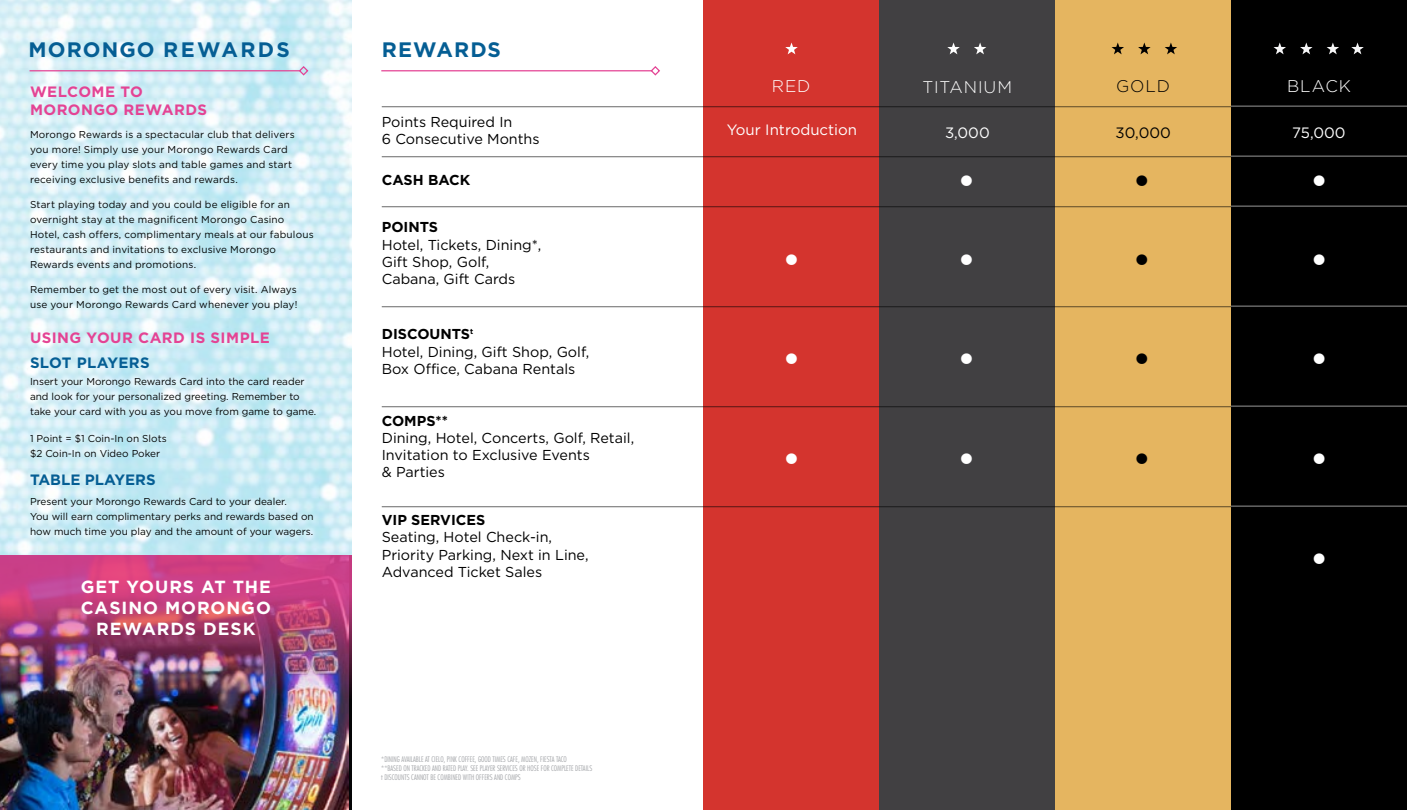
<style>
.page{position:relative;width:1407px;height:810px;background:#fff}
.page>*{position:absolute;margin:0;border:0;box-sizing:border-box;transform-origin:0 0}
.t1{font:37.5px "Times";color:#fff}
.t2{font:37.5px "Times";color:#000}
.t3{font:700 20.88px "Gotham HTF";letter-spacing:.055em;color:#055e94}
.t4{font:700 17.5px/21px "Gotham HTF";letter-spacing:.055em;color:#fff;text-align:center}
.t5{font:300 16.88px "Gotham HTF";letter-spacing:.055em;color:#fff}
.t6{font:300 16.88px "Gotham HTF";color:#000}
.t7{font:700 15px/18px "Gotham HTF";letter-spacing:.03em;color:#e44394}
.t8{font:15px "Gotham HTF";color:#fff}
.t9{font:700 15px "Gotham HTF";color:#055e94}
.t10{font:700 15px "Gotham HTF";letter-spacing:.025em;color:#055e94}
.t11{font:15px "Gotham HTF";color:#000}
.t12{font:14.38px/17.2px "Gotham HTF";color:#000}
.t13{font:700 14.38px "Gotham HTF";color:#000}
.t14{font:10px/15px "Gotham HTF";letter-spacing:.005em;color:#010404}
.t15{font:300 condensed 7.5px/9px "Futura Std";color:#a5a7aa}
.s1{font-weight:700}
</style>
<div class="page">
<img style="left:0;top:0;width:352px;height:555px">
<img style="left:0;top:709px;width:349px;height:101px">
<img style="left:0;top:555px;width:352px;height:154px">
<div style="left:1055px;top:0;width:175px;height:810px;background:#e5b560"></div>
<div style="left:703px;top:0;width:176px;height:810px;background:#d4342e"></div>
<div style="left:1231px;top:0;width:175px;height:810px;background:#000"></div>
<div style="left:879px;top:0;width:176px;height:810px;background:#414042"></div>
<svg style="left:785px;top:42px;width:12px;height:12px"></svg>
<svg style="left:947px;top:42px;width:12px;height:12px"></svg>
<svg style="left:1111px;top:42px;width:12px;height:12px"></svg>
<svg style="left:1165px;top:42px;width:12px;height:12px"></svg>
<svg style="left:974px;top:42px;width:12px;height:12px"></svg>
<svg style="left:1138px;top:42px;width:12px;height:12px"></svg>
<svg style="left:1273px;top:42px;width:12px;height:12px"></svg>
<svg style="left:1326px;top:42px;width:12px;height:12px"></svg>
<svg style="left:1300px;top:42px;width:12px;height:12px"></svg>
<svg style="left:1351px;top:42px;width:12px;height:12px"></svg>
<hr style="left:381px;top:70px;width:270px;height:1px;background:#e44394">
<svg style="left:649px;top:66px;width:11px;height:10px"></svg>
<hr style="left:382px;top:106px;width:1024px;height:1px;background:#000">
<hr style="left:382px;top:156px;width:1024px;height:1px;background:#000">
<hr style="left:382px;top:206px;width:1024px;height:1px;background:#000">
<hr style="left:382px;top:306px;width:1024px;height:1px;background:#000">
<hr style="left:382px;top:406px;width:1024px;height:1px;background:#000">
<hr style="left:382px;top:506px;width:1024px;height:1px;background:#000">
<hr style="left:1230px;top:106px;width:176px;height:1px;background:#fff">
<hr style="left:1230px;top:156px;width:176px;height:1px;background:#fff">
<hr style="left:1230px;top:206px;width:176px;height:1px;background:#fff">
<hr style="left:1230px;top:306px;width:176px;height:1px;background:#fff">
<hr style="left:1230px;top:406px;width:176px;height:1px;background:#fff">
<hr style="left:1230px;top:506px;width:176px;height:1px;background:#fff">
<hr style="left:30px;top:70px;width:270px;height:1px;background:#e44394">
<svg style="left:298px;top:65px;width:11px;height:11px"></svg>
<h2 class="t3" style="left:28px;top:38px;width:263px">MORONGO REWARDS</h2>
<h3 class="t7" style="left:30px;top:82px;width:178px">WELCOME TO<br>MORONGO REWARDS</h3>
<p class="t14" style="left:30px;top:126px;width:266px">Morongo Rewards is a spectacular club that delivers you more! Simply use your Morongo Rewards Card every time you play slots and table games and start receiving exclusive benefits and rewards.</p>
<p class="t14" style="left:30px;top:196px;width:285px">Start playing today and you could be eligible for an overnight stay at the magnificent Morongo Casino Hotel, cash offers, complimentary meals at our fabulous restaurants and invitations to exclusive Morongo Rewards events and promotions.</p>
<p class="t14" style="left:30px;top:281px;width:269px">Remember to get the most out of every visit. Always use your Morongo Rewards Card whenever you play!</p>
<h3 class="t7" style="left:30px;top:328px;width:241px">USING YOUR CARD IS SIMPLE</h3>
<h3 class="t10" style="left:30px;top:354px;width:121px">SLOT PLAYERS</h3>
<p class="t14" style="left:30px;top:373px;width:288px">Insert your Morongo Rewards Card into the card reader and look for your personalized greeting. Remember to take your card with you as you move from game to game.</p>
<p class="t14" style="left:30px;top:430px;width:138px">1 Point = $1 Coin-In on Slots $2 Coin-In on Video Poker</p>
<h3 class="t9" style="left:30px;top:471px;width:127px">TABLE PLAYERS</h3>
<p class="t14" style="left:30px;top:493px;width:285px">Present your Morongo Rewards Card to your dealer.<br>You will earn complimentary perks and rewards based on how much time you play and the amount of your wagers.</p>
<h3 class="t4" style="left:81px;top:576px;width:192px">GET YOURS AT THE<br>CASINO MORONGO<br>REWARDS DESK</h3>
<h2 class="t3" style="left:382px;top:38px;width:121px">REWARDS</h2>
<h3 class="t12" style="left:382px;top:113px;width:159px">Points Required In<br>6 Consecutive Months</h3>
<h3 class="t13" style="left:382px;top:171px;width:90px">CASH BACK</h3>
<h3 class="t13" style="left:382px;top:219px;width:58px">POINTS</h3>
<h3 class="t12" style="left:382px;top:236px;width:161px">Hotel, Tickets, Dining*,<br>Gift Shop, Golf,<br>Cabana, Gift Cards</h3>
<h3 class="t12" style="left:382px;top:325px;width:209px"><span class="s1">DISCOUNTS</span><sup>t<br></sup>Hotel, Dining, Gift Shop, Golf,<br>Box Office, Cabana Rentals</h3>
<h3 class="t13" style="left:382px;top:412px;width:68px">COMPS**</h3>
<h3 class="t12" style="left:382px;top:429px;width:254px">Dining, Hotel, Concerts, Golf, Retail,<br>Invitation to Exclusive Events<br>&amp; Parties</h3>
<h3 class="t13" style="left:382px;top:512px;width:105px">VIP SERVICES</h3>
<h3 class="t12" style="left:382px;top:528px;width:208px">Seating, Hotel Check-in,<br>Priority Parking, Next in Line,<br>Advanced Ticket Sales</h3>
<p class="t15" style="left:381px;top:755px;width:212px">*DINING AVAILABLE AT CIELO, PINK COFFEE, GOOD TIMES CAFE, MOZEN, FIESTA TACO<br>**BASED ON TRACKED AND RATED PLAY. SEE PLAYER SERVICES OR HOSE FOR COMPLETE DETAILS t DISCOUNTS CANNOT BE COMBINED WITH OFFERS AND COMPS</p>
<h3 class="t5" style="left:772px;top:77px;width:40px">RED</h3>
<h3 class="t6" style="left:1116px;top:77px;width:55px">GOLD</h3>
<h3 class="t5" style="left:1286px;top:77px;width:65px">BLACK</h3>
<h3 class="t5" style="left:922px;top:78px;width:91px">TITANIUM</h3>
<h3 class="t8" style="left:726px;top:122px;width:132px">Your Introduction</h3>
<h3 class="t8" style="left:945px;top:124px;width:46px">3,000</h3>
<h3 class="t11" style="left:1115px;top:124px;width:57px">30,000</h3>
<h3 class="t8" style="left:1292px;top:124px;width:55px">75,000</h3>
<h1 class="t1" style="left:960px;top:146px;width:15px">•</h1>
<h1 class="t2" style="left:1135px;top:146px;width:15px">•</h1>
<h1 class="t1" style="left:1312px;top:146px;width:15px">•</h1>
<h1 class="t1" style="left:785px;top:224px;width:15px">•</h1>
<h1 class="t1" style="left:960px;top:224px;width:15px">•</h1>
<h1 class="t2" style="left:1135px;top:224px;width:15px">•</h1>
<h1 class="t1" style="left:1312px;top:224px;width:15px">•</h1>
<h1 class="t1" style="left:785px;top:323px;width:15px">•</h1>
<h1 class="t1" style="left:960px;top:323px;width:15px">•</h1>
<h1 class="t2" style="left:1135px;top:323px;width:15px">•</h1>
<h1 class="t1" style="left:1312px;top:323px;width:15px">•</h1>
<h1 class="t1" style="left:785px;top:423px;width:15px">•</h1>
<h1 class="t1" style="left:960px;top:423px;width:15px">•</h1>
<h1 class="t2" style="left:1135px;top:423px;width:15px">•</h1>
<h1 class="t1" style="left:1312px;top:423px;width:15px">•</h1>
<h1 class="t1" style="left:1312px;top:523px;width:15px">•</h1>
</div>
